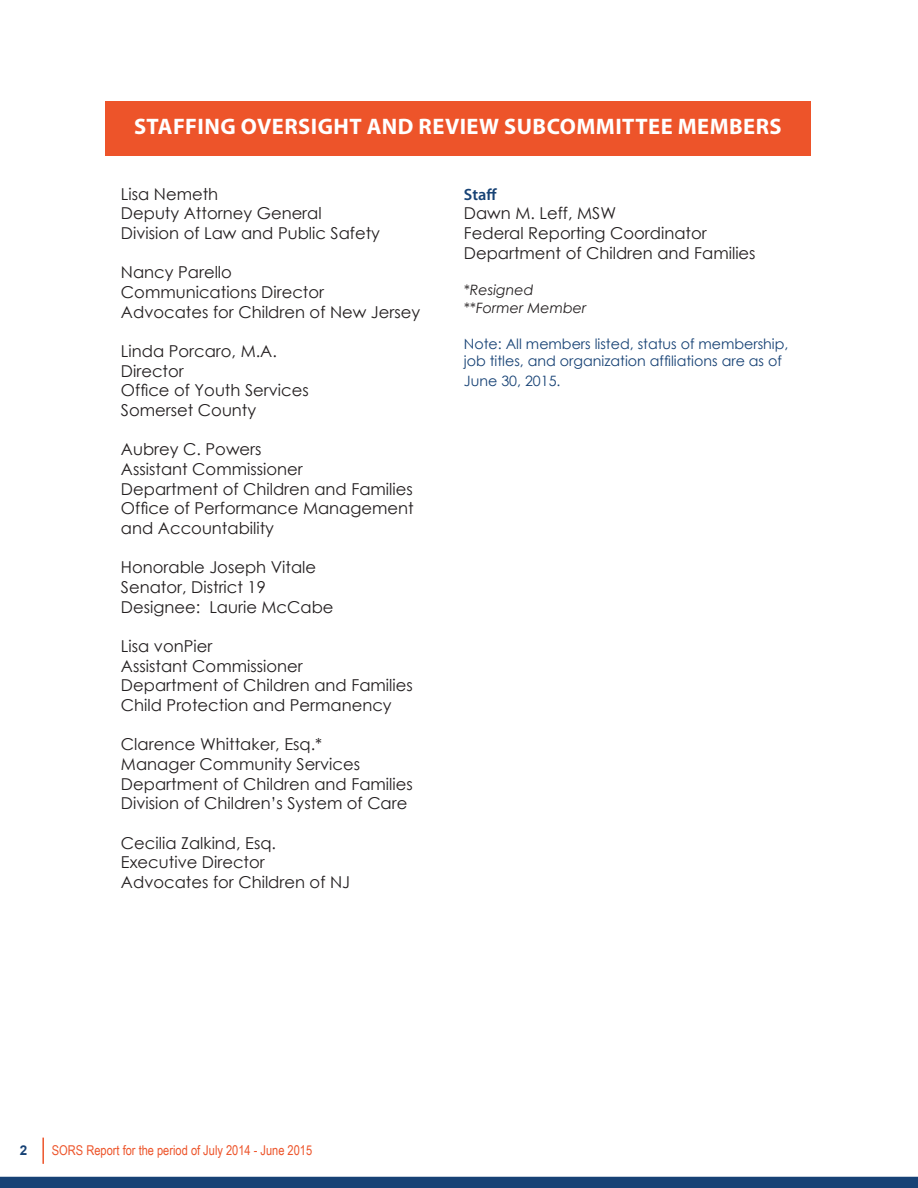
<style>
.page{position:relative;width:918px;height:1188px;background:#fff}
.page>*{position:absolute;margin:0;border:0;box-sizing:border-box;transform-origin:0 0}
.t1{font:700 22.5px "Myriad Pro";letter-spacing:.02em;color:#fff}
.t2{font:16.35px/19.6px "Century Gothic";color:#231f20}
.t3{font:600 16.35px "Myriad Pro";color:#174275}
.t4{font:14.25px/17.1px "Century Gothic";color:#174275}
.t5{font:italic 14.25px/17.1px "Century Gothic";color:#231f20}
.t6{font:13.5px "Arial Narrow";color:#ed542a}
.t7{font:700 13.5px "Arial";color:#174275}
</style>
<div class="page">
<div style="left:0;top:1177px;width:918px;height:11px;background:#174275"></div>
<hr style="left:42px;top:1138px;width:2px;height:26px;background:#ed542a">
<div style="left:105px;top:101px;width:706px;height:55px;background:#ed542a"></div>
<h1 class="t1" style="left:134px;top:112px;width:649px">STAFFING OVERSIGHT AND REVIEW SUBCOMMITTEE MEMBERS</h1>
<p class="t2" style="left:121px;top:184px;width:261px">Lisa Nemeth<br>Deputy Attorney General<br>Division of Law and Public Safety</p>
<p class="t2" style="left:121px;top:262px;width:301px">Nancy Parello<br>Communications Director<br>Advocates for Children of New Jersey</p>
<p class="t2" style="left:121px;top:341px;width:189px">Linda Porcaro, M.A.<br>Director<br>Office of Youth Services<br>Somerset County</p>
<p class="t2" style="left:121px;top:439px;width:294px">Aubrey C. Powers<br>Assistant Commissioner<br>Department of Children and Families<br>Office of Performance Management and Accountability</p>
<p class="t2" style="left:121px;top:557px;width:214px">Honorable Joseph Vitale<br>Senator, District 19<br>Designee: Laurie McCabe</p>
<p class="t2" style="left:121px;top:636px;width:293px">Lisa vonPier<br>Assistant Commissioner<br>Department of Children and Families<br>Child Protection and Permanency</p>
<p class="t2" style="left:121px;top:734px;width:293px">Clarence Whittaker, Esq.*<br>Manager Community Services<br>Department of Children and Families<br>Division of Children’s System of Care</p>
<p class="t2" style="left:121px;top:833px;width:231px">Cecilia Zalkind, Esq.<br>Executive Director<br>Advocates for Children of NJ</p>
<p class="t3" style="left:464px;top:184px;width:35px">Staff</p>
<p class="t2" style="left:464px;top:203px;width:293px">Dawn M. Leff, MSW<br>Federal Reporting Coordinator<br>Department of Children and Families</p>
<p class="t5" style="left:464px;top:281px;width:124px">*Resigned **Former Member</p>
<p class="t4" style="left:464px;top:335px;width:326px">Note: All members listed, status of membership, job titles, and organization affiliations are as of</p>
<p class="t4" style="left:464px;top:372px;width:98px">June 30, 2015.</p>
<p class="t7" style="left:20px;top:1142px;width:9px">2</p>
<p class="t6" style="left:52px;top:1141px;width:262px">SORS Report for the period of July 2014 - June 2015</p>
</div>
